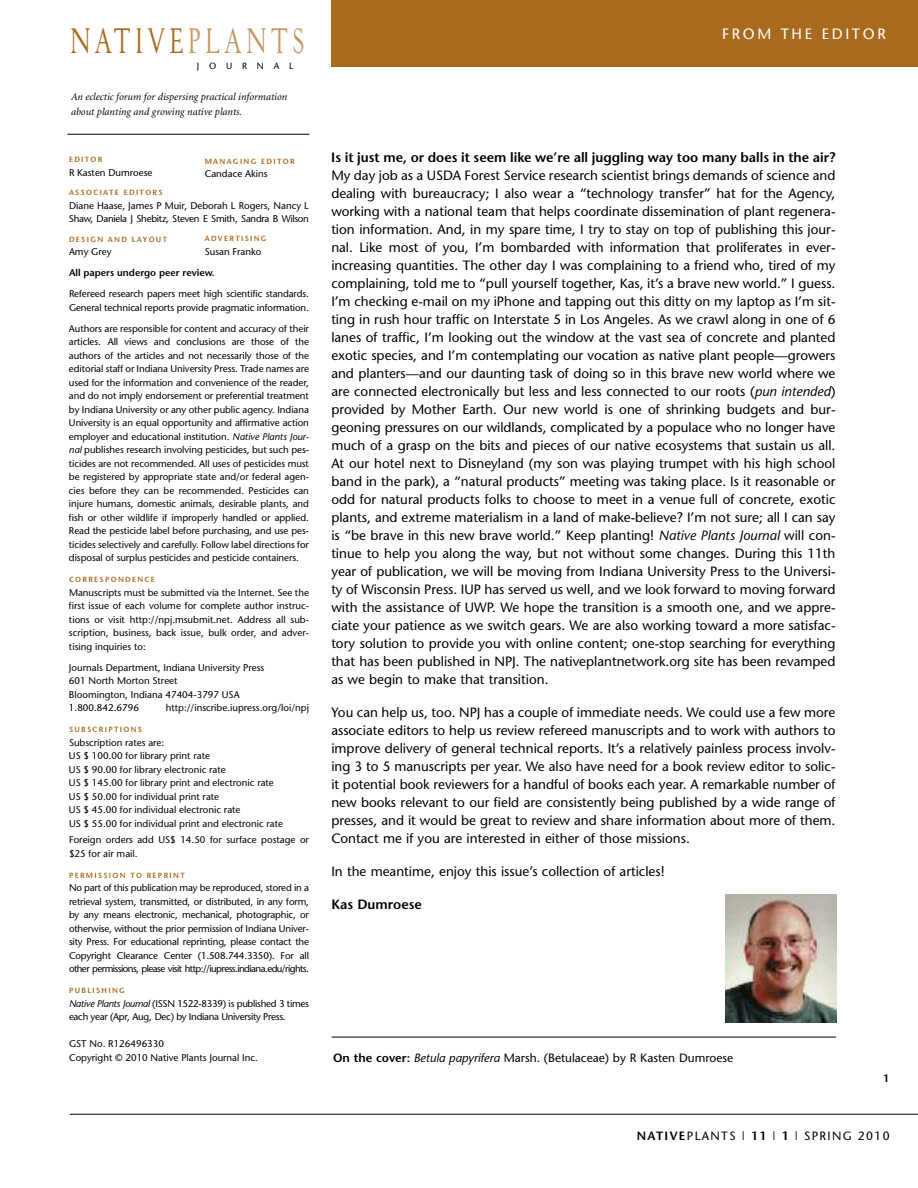
<style>
.page{position:relative;width:918px;height:1188px;background:#fff}
.page>*{position:absolute;margin:0;border:0;box-sizing:border-box;transform-origin:0 0}
.t1{font:38.25px "Pastonchi";letter-spacing:.185em;color:#aa6a1e;scale:.67 1}
.t2{font:15px "Stone Sans";letter-spacing:.17em;color:#fff}
.t3{font:13.5px/18px "Stone Sans";color:#000;text-align:justify}
.t4{font:600 13.5px "Stone Sans";color:#000}
.t5{font:12px "Stone Sans";color:#000}
.t6{font:12px "Stone Sans";letter-spacing:.115em;color:#000}
.t7{font:italic 10.5px/15px "Minion";color:#000}
.t8{font:600 10.5px "Stone Sans";color:#000}
.t9{font:9.75px/13.5px "Stone Sans";color:#000}
.t10{font:9.75px/13.5px "Stone Sans";letter-spacing:-.03em;color:#000}
.t11{font:600 9.75px "Stone Sans";color:#000}
.t12{font:9px "Stone Sans";letter-spacing:1.09em;color:#000}
.t13{font:600 7.5px "Stone Sans";letter-spacing:.17em;color:#aa6a1e}
.s1{color:#c49761}
.s2{font-style:italic}
.s3{font-weight:600}
</style>
<div class="page">
<hr style="left:68px;top:134px;width:241px;height:1px;background:#000">
<div style="left:332px;top:0;width:586px;height:68px;background:#aa6a1e"></div>
<hr style="left:332px;top:1037px;width:504px;height:1px;background:#000">
<img style="left:725px;top:895px;width:112px;height:128px">
<hr style="left:70px;top:1114px;width:848px;height:1px;background:#000">
<h1 class="t1" style="left:70px;top:28px;width:350px">NATIVE<span class="s1">PLANTS</span></h1>
<p class="t12" style="left:197px;top:62px;width:98px">JOURNAL</p>
<p class="t7" style="left:71px;top:90px;width:218px">An eclectic forum for dispersing practical information about planting and growing native plants.</p>
<p class="t13" style="left:69px;top:157px;width:35px">EDITOR</p>
<p class="t9" style="left:69px;top:166px;width:85px">R Kasten Dumroese</p>
<p class="t13" style="left:69px;top:190px;width:95px">ASSOCIATE EDITORS</p>
<p class="t10" style="left:69px;top:199px;width:242px">Diane Haase, James P Muir, Deborah L Rogers, Nancy L<br>Shaw, Daniela J Shebitz, Steven E Smith, Sandra B Wilson</p>
<p class="t13" style="left:69px;top:236px;width:100px">DESIGN AND LAYOUT</p>
<p class="t9" style="left:69px;top:246px;width:44px">Amy Grey</p>
<p class="t11" style="left:69px;top:269px;width:147px">All papers undergo peer review.</p>
<p class="t9" style="left:69px;top:288px;width:242px">Refereed research papers meet high scientific standards.<br>General technical reports provide pragmatic information.</p>
<p class="t9" style="left:69px;top:322px;width:242px;text-align:justify">Authors are responsible for content and accuracy of their articles. All views and conclusions are those of the authors of the articles and not necessarily those of the editorial staff or Indiana University Press. Trade names are used for the information and convenience of the reader, and do not imply endorsement or preferential treatment by Indiana University or any other public agency. Indiana University is an equal opportunity and affirmative action employer and educational institution. <span class="s2">Native Plants Jour&shy;nal</span> publishes research involving pesticides, but such pes&shy;ticides are not recommended. All uses of pesticides must be registered by appropriate state and/or federal agen&shy;cies before they can be recommended. Pesticides can injure humans, domestic animals, desirable plants, and fish or other wildlife if improperly handled or applied.<br>Read the pesticide label before purchasing, and use pes&shy;ticides selectively and carefully. Follow label directions for disposal of surplus pesticides and pesticide containers.</p>
<p class="t13" style="left:69px;top:577px;width:88px">CORRESPONDENCE</p>
<p class="t9" style="left:69px;top:586px;width:242px;text-align:justify">Manuscripts must be submitted via the Internet. See the first issue of each volume for complete author instruc&shy;tions or visit http://npj.msubmit.net. Address all sub&shy;scription, business, back issue, bulk order, and adver&shy;tising inquiries to:</p>
<p class="t9" style="left:69px;top:661px;width:197px">Journals Department, Indiana University Press<br>601 North Morton Street<br>Bloomington, Indiana 47404-3797 USA<br>1.800.842.6796</p>
<p class="t13" style="left:205px;top:158px;width:91px">MANAGING EDITOR</p>
<p class="t9" style="left:205px;top:168px;width:64px">Candace Akins</p>
<p class="t13" style="left:205px;top:236px;width:63px">ADVERTISING</p>
<p class="t9" style="left:205px;top:246px;width:58px">Susan Franko</p>
<p class="t9" style="left:166px;top:702px;width:145px">http://inscribe.iupress.org/loi/npj</p>
<p class="t13" style="left:69px;top:727px;width:75px">SUBSCRIPTIONS</p>
<p class="t9" style="left:69px;top:736px;width:216px">Subscription rates are:<br>US $ 100.00 for library print rate<br>US $ 90.00 for library electronic rate<br>US $ 145.00 for library print and electronic rate US $ 50.00 for individual print rate<br>US $ 45.00 for individual electronic rate<br>US $ 55.00 for individual print and electronic rate</p>
<p class="t9" style="left:69px;top:834px;width:242px">Foreign orders add US$ 14.50 for surface postage or $25 for air mail.</p>
<p class="t13" style="left:69px;top:872px;width:117px">PERMISSION TO REPRINT</p>
<p class="t9" style="left:69px;top:882px;width:242px;text-align:justify">No part of this publication may be reproduced, stored in a retrieval system, transmitted, or distributed, in any form, by any means electronic, mechanical, photographic, or otherwise, without the prior permission of Indiana Univer&shy;sity Press. For educational reprinting, please contact the Copyright Clearance Center (1.508.744.3350). For all other permissions, please visit http://iupress.indiana.edu/rights.</p>
<p class="t13" style="left:69px;top:988px;width:58px">PUBLISHING</p>
<p class="t10" style="left:69px;top:997px;width:242px"><span class="s2">Native Plants Journal</span> (ISSN 1522-8339) is published 3 times each year (Apr, Aug, Dec) by Indiana University Press.</p>
<p class="t9" style="left:69px;top:1038px;width:191px">GST No. R126496330<br>Copyright © 2010 Native Plants Journal Inc.</p>
<p class="t2" style="left:722px;top:28px;width:165px">FROM THE EDITOR</p>
<p class="t4" style="left:331px;top:152px;width:506px">Is it just me, or does it seem like we’re all juggling way too many balls in the air?</p>
<p class="t3" style="left:331px;top:168px;width:506px">My day job as a USDA Forest Service research scientist brings demands of science and dealing with bureaucracy; I also wear a “technology transfer” hat for the Agency, working with a national team that helps coordinate dissemination of plant regenera&shy;tion information. And, in my spare time, I try to stay on top of publishing this jour&shy;nal. Like most of you, I’m bombarded with information that proliferates in ever&shy;increasing quantities. The other day I was complaining to a friend who, tired of my complaining, told me to “pull yourself together, Kas, it’s a brave new world.” I guess.<br>I’m checking e-mail on my iPhone and tapping out this ditty on my laptop as I’m sit&shy;ting in rush hour traffic on Interstate 5 in Los Angeles. As we crawl along in one of 6 lanes of traffic, I’m looking out the window at the vast sea of concrete and planted exotic species, and I’m contemplating our vocation as native plant people—growers and planters—and our daunting task of doing so in this brave new world where we are connected electronically but less and less connected to our roots (<span class="s2">pun intended</span>) provided by Mother Earth. Our new world is one of shrinking budgets and bur&shy;geoning pressures on our wildlands, complicated by a populace who no longer have much of a grasp on the bits and pieces of our native ecosystems that sustain us all.<br>At our hotel next to Disneyland (my son was playing trumpet with his high school band in the park), a “natural products” meeting was taking place. Is it reasonable or odd for natural products folks to choose to meet in a venue full of concrete, exotic plants, and extreme materialism in a land of make-believe? I’m not sure; all I can say is “be brave in this new brave world.” Keep planting! <span class="s2">Native Plants Journal</span> will con&shy;tinue to help you along the way, but not without some changes. During this 11th year of publication, we will be moving from Indiana University Press to the Universi&shy;ty of Wisconsin Press. IUP has served us well, and we look forward to moving forward with the assistance of UWP. We hope the transition is a smooth one, and we appre&shy;ciate your patience as we switch gears. We are also working toward a more satisfac&shy;tory solution to provide you with online content; one-stop searching for everything that has been published in NPJ. The nativeplantnetwork.org site has been revamped as we begin to make that transition.</p>
<p class="t3" style="left:331px;top:705px;width:506px">You can help us, too. NPJ has a couple of immediate needs. We could use a few more associate editors to help us review refereed manuscripts and to work with authors to improve delivery of general technical reports. It’s a relatively painless process involv&shy;ing 3 to 5 manuscripts per year. We also have need for a book review editor to solic&shy;it potential book reviewers for a handful of books each year. A remarkable number of new books relevant to our field are consistently being published by a wide range of presses, and it would be great to review and share information about more of them.<br>Contact me if you are interested in either of those missions.</p>
<p class="t3" style="left:331px;top:864px;width:335px">In the meantime, enjoy this issue’s collection of articles!</p>
<p class="t4" style="left:331px;top:899px;width:92px">Kas Dumroese</p>
<p class="t5" style="left:333px;top:1053px;width:402px"><span class="s3">On the cover:</span> <span class="s2">Betula papyrifera</span> Marsh. (Betulaceae) by R Kasten Dumroese</p>
<p class="t8" style="left:883px;top:1074px;width:8px">1</p>
<p class="t6" style="left:637px;top:1131px;width:254px"><span class="s3">NATIVE</span>PLANTS | <span class="s3">11</span> | <span class="s3">1</span> | SPRING 2010</p>
</div>
